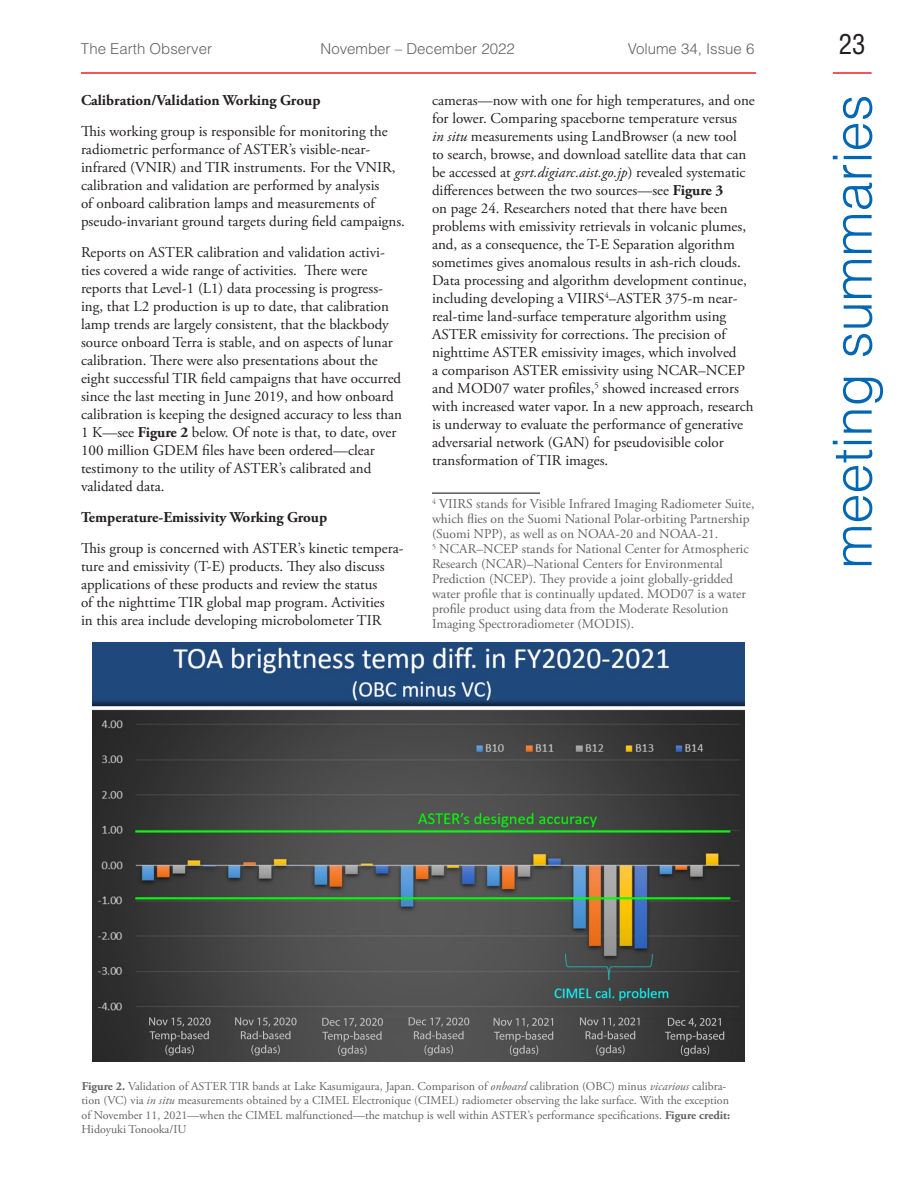
<style>
.page{position:relative;width:918px;height:1188px;background:#fff}
.page>*{position:absolute;margin:0;border:0;box-sizing:border-box;transform-origin:0 0}
.t1{font:300 54px "Helvetica LT Std";color:#0166b3}
.t2{font:condensed 27px "Helvetica LT Std";color:#231f20}
.t3{font:15px/18px "Adobe Garamond Pro";color:#231f20}
.t4{font:300 15px "Helvetica LT Std";color:#636366}
.t5{font:13.5px/15px "Adobe Garamond Pro";color:#636366}
.t6{font:12px/14.4px "Adobe Garamond Pro";color:#636366}
.s1{font-weight:700}
.s2{font-style:italic}
</style>
<div class="page">
<hr style="left:81px;top:72px;width:675px;height:2px;background:#ee1d23">
<hr style="left:833px;top:72px;width:39px;height:2px;background:#ee1d23">
<hr style="left:432px;top:493px;width:108px;height:1px;background:#231f20">
<img style="left:93px;top:642px;width:651px;height:420px">
<p class="t4" style="left:81px;top:39px;width:133px">The Earth Observer</p>
<p class="t4" style="left:321px;top:39px;width:196px">November – December 2022</p>
<p class="t4" style="left:628px;top:39px;width:128px">Volume 34, Issue 6</p>
<h2 class="t2" style="left:839px;top:27px;width:28px">23</h2>
<p class="t3" style="left:81px;top:86px;width:308px;line-height:30.9px"><span class="s1">Calibration/Validation Working Group<br></span>This working group is responsible for monitoring the</p>
<p class="t3" style="left:81px;top:141px;width:326px">radiometric performance of ASTER’s visible-near&shy;infrared (VNIR) and TIR instruments. For the VNIR, calibration and validation are performed by analysis<br>of onboard calibration lamps and measurements of pseudo-invariant ground targets during field campaigns.</p>
<p class="t3" style="left:81px;top:244px;width:323px">Reports on ASTER calibration and validation activi&shy;ties covered a wide range of activities. There were reports that Level-1 (L1) data processing is progress&shy;ing, that L2 production is up to date, that calibration lamp trends are largely consistent, that the blackbody source onboard Terra is stable, and on aspects of lunar calibration. There were also presentations about the eight successful TIR field campaigns that have occurred since the last meeting in June 2019, and how onboard calibration is keeping the designed accuracy to less than 1 K—see <span class="s1">Figure 2</span> below. Of note is that, to date, over 100 million GDEM files have been ordered—clear testimony to the utility of ASTER’s calibrated and validated data.</p>
<p class="t3" style="left:81px;top:503px;width:324px;line-height:30.9px"><span class="s1">Temperature-Emissivity Working Group<br></span>This group is concerned with ASTER’s kinetic tempera-</p>
<p class="t3" style="left:81px;top:558px;width:305px">ture and emissivity (T-E) products. They also discuss applications of these products and review the status of the nighttime TIR global map program. Activities in this area include developing microbolometer TIR</p>
<p class="t3" style="left:432px;top:92px;width:324px">cameras—now with one for high temperatures, and one for lower. Comparing spaceborne temperature versus<br><span class="s2">in situ</span> measurements using LandBrowser (a new tool<br>to search, browse, and download satellite data that can be accessed at <span class="s2">gsrt.digiarc.aist.go.jp</span>) revealed systematic differences between the two sources—see <span class="s1">Figure 3<br></span>on page 24. Researchers noted that there have been problems with emissivity retrievals in volcanic plumes, and, as a consequence, the T-E Separation algorithm sometimes gives anomalous results in ash-rich clouds.<br>Data processing and algorithm development continue, including developing a VIIRS<sup>4</sup>–ASTER 375-m near&shy;real-time land-surface temperature algorithm using ASTER emissivity for corrections. The precision of nighttime ASTER emissivity images, which involved<br>a comparison ASTER emissivity using NCAR–NCEP and MOD07 water profiles,<sup>5</sup> showed increased errors with increased water vapor. In a new approach, research is underway to evaluate the performance of generative adversarial network (GAN) for pseudovisible color transformation of TIR images.</p>
<p class="t5" style="left:432px;top:497px;width:324px"><sup>4</sup> VIIRS stands for Visible Infrared Imaging Radiometer Suite, which flies on the Suomi National Polar-orbiting Partnership (Suomi NPP), as well as on NOAA-20 and NOAA-21.<br><sup>5</sup> NCAR–NCEP stands for National Center for Atmospheric Research (NCAR)–National Centers for Environmental Prediction (NCEP). They provide a joint globally-gridded water profile that is continually updated. MOD07 is a water profile product using data from the Moderate Resolution Imaging Spectroradiometer (MODIS).</p>
<h1 class="t1" style="left:819px;top:569px;width:476px;rotate:-90deg">meeting summaries</h1>
<p class="t6" style="left:82px;top:1079px;width:650px"><span class="s1">Figure 2.</span> Validation of ASTER TIR bands at Lake Kasumigaura, Japan. Comparison of <span class="s2">onboard</span> calibration (OBC) minus <span class="s2">vicarious</span> calibra&shy;tion (VC) via <span class="s2">in situ</span> measurements obtained by a CIMEL Electronique (CIMEL) radiometer observing the lake surface. With the exception of November 11, 2021—when the CIMEL malfunctioned—the matchup is well within ASTER’s performance specifications. <span class="s1">Figure credit:</span></p>
<p class="t6" style="left:82px;top:1123px;width:106px">Hidoyuki Tonooka/IU</p>
</div>
